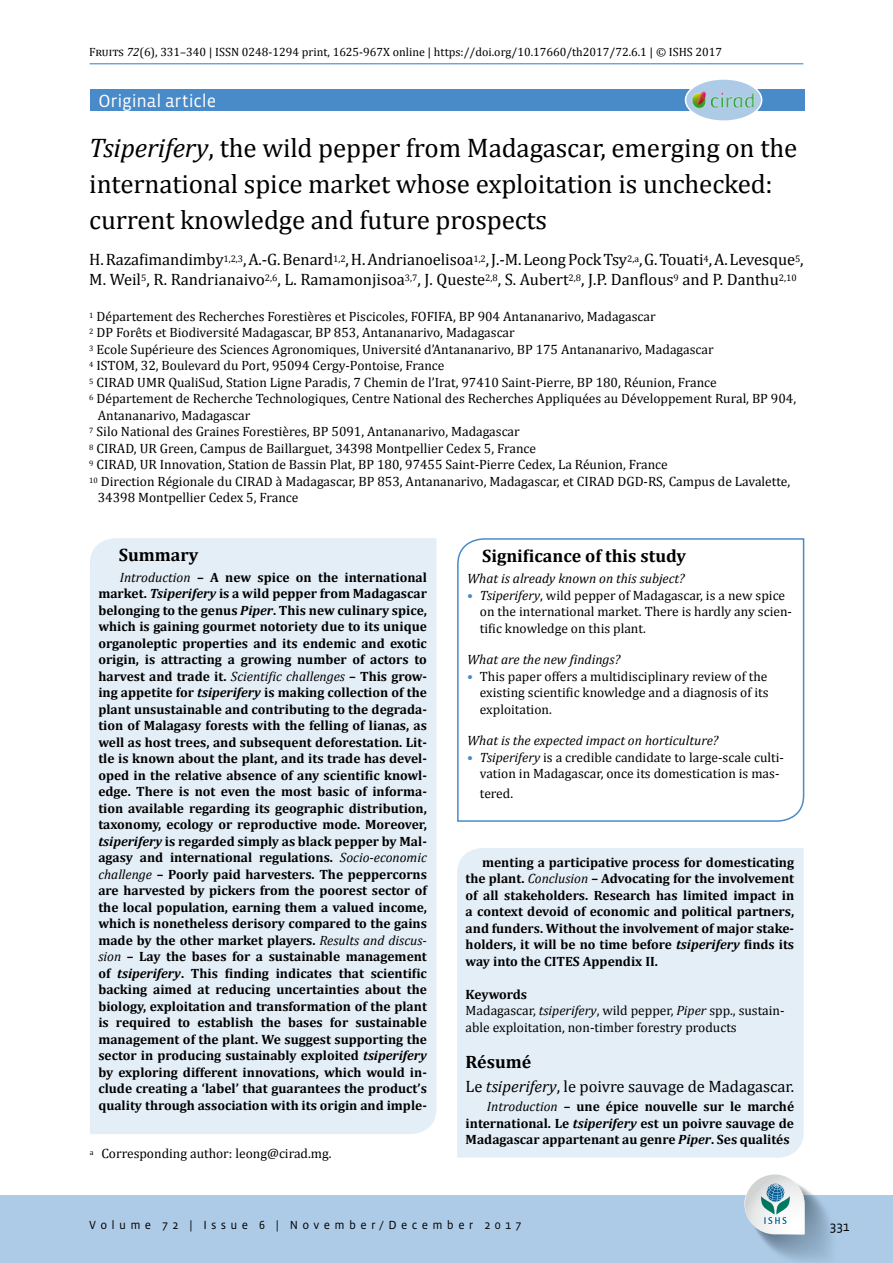
<style>
.page{position:relative;width:893px;height:1263px;background:#fff}
.page>*{position:absolute;margin:0;border:0;box-sizing:border-box;transform-origin:0 0}
.t1{font:27px/36px "Cambria";letter-spacing:-.005em;color:#000}
.t2{font:700 18px "Cambria";color:#000}
.t3{font:18px "Vista Sans OT";letter-spacing:-.01em;color:#fff}
.t4{font:16.5px/19.5px "Cambria";letter-spacing:-.005em;color:#000}
.t5{font:700 13.5px/16.5px "Cambria";color:#000;text-align:justify}
.t6{font:13.5px/16.5px "Cambria";color:#000}
.t7{font:italic 13.5px "Cambria";color:#000}
.t8{font:13.5px "Vista Sans OT";color:#000}
.t9{font:12px "Cambria";color:#000}
.t10{font:12px "Vista Sans OT";letter-spacing:.365em;color:#000}
.s1{font-style:italic}
.s2{font-weight:400;font-style:italic}
.s3{color:#498bc9}
.s4{font-weight:700}
</style>
<div class="page">
<div style="left:0;top:1195px;width:893px;height:68px;background:#adcbe7"></div>
<svg style="left:744px;top:1174px;width:88px;height:87px"></svg>
<hr style="left:90px;top:63px;width:713px;height:1px;background:#498bc9">
<div style="left:90px;top:89px;width:714px;height:22px;background:#498bc9"></div>
<div style="left:90px;top:538px;width:346px;height:596px;background:#e4eef7"></div>
<div style="left:685px;top:79px;width:77px;height:42px;background:#adcbe7;border-radius:50%"></div>
<img style="left:689px;top:90px;width:70px;height:20px">
<div style="left:685px;top:78px;width:77px;height:44px;border:2px solid #fff;border-radius:50%"></div>
<div style="left:457px;top:848px;width:347px;height:310px;background:#e4eef7"></div>
<svg style="left:457px;top:538px;width:348px;height:284px"></svg>
<p class="t9" style="left:89px;top:45px;width:634px">Fruits <span class="s1">72</span>(6), 331–340 | ISSN 0248-1294 print, 1625-967X online | https://doi.org/10.17660/th2017/72.6.1 | © ISHS 2017</p>
<h2 class="t3" style="left:99px;top:91px;width:119px">Original article</h2>
<h1 class="t1" style="left:89px;top:130px;width:709px"><span class="s1">Tsiperifery</span>, the wild pepper from Madagascar, emerging on the international spice market whose exploitation is unchecked: current knowledge and future prospects</h1>
<p class="t4" style="left:89px;top:250px;width:716px">H.Razafimandimby<sup>1,2,3</sup>, A.-G.Benard<sup>1,2</sup>, H.Andrianoelisoa<sup>1,2</sup>, J.-M.LeongPockTsy<sup>2,a</sup>, G.Touati<sup>4</sup>, A.Levesque<sup>5</sup>,<br>M. Weil<sup>5</sup>, R. Randrianaivo<sup>2,6</sup>, L. Ramamonjisoa<sup>3,7</sup>, J. Queste<sup>2,8</sup>, S. Aubert<sup>2,8</sup>, J.P. Danflous<sup>9</sup> and P. Danthu<sup>2,10</sup></p>
<p class="t6" style="left:89px;top:308px;width:568px"><sup>1</sup> Département des Recherches Forestières et Piscicoles, FOFIFA, BP 904 Antananarivo, Madagascar</p>
<p class="t6" style="left:89px;top:324px;width:427px"><sup>2</sup> DP Forêts et Biodiversité Madagascar, BP 853, Antananarivo, Madagascar</p>
<p class="t6" style="left:89px;top:341px;width:626px"><sup>3</sup> Ecole Supérieure des Sciences Agronomiques, Université d’Antananarivo, BP 175 Antananarivo, Madagascar</p>
<p class="t6" style="left:89px;top:357px;width:357px"><sup>4</sup> ISTOM, 32, Boulevard du Port, 95094 Cergy-Pontoise, France</p>
<p class="t6" style="left:89px;top:374px;width:629px"><sup>5</sup> CIRAD UMR QualiSud, Station Ligne Paradis, 7 Chemin de l’Irat, 97410 Saint-Pierre, BP 180, Réunion, France</p>
<p class="t6" style="left:89px;top:390px;width:708px"><sup>6</sup> Département de Recherche Technologiques, Centre National des Recherches Appliquées au Développement Rural, BP 904,</p>
<p class="t6" style="left:98px;top:407px;width:154px">Antananarivo, Madagascar</p>
<p class="t6" style="left:89px;top:423px;width:432px"><sup>7</sup> Silo National des Graines Forestières, BP 5091, Antananarivo, Madagascar</p>
<p class="t6" style="left:89px;top:440px;width:448px"><sup>8</sup> CIRAD, UR Green, Campus de Baillarguet, 34398 Montpellier Cedex 5, France</p>
<p class="t6" style="left:89px;top:456px;width:580px"><sup>9</sup> CIRAD, UR Innovation, Station de Bassin Plat, BP 180, 97455 Saint-Pierre Cedex, La Réunion, France</p>
<p class="t6" style="left:89px;top:473px;width:702px"><sup>10</sup> Direction Régionale du CIRAD à Madagascar, BP 853, Antananarivo, Madagascar, et CIRAD DGD-RS, Campus de Lavalette,</p>
<p class="t6" style="left:98px;top:489px;width:202px">34398 Montpellier Cedex 5, France</p>
<h2 class="t2" style="left:119px;top:542px;width:81px">Summary</h2>
<p class="t5" style="left:98px;top:568px;width:330px;text-indent:21px"><span class="s2">Introduction</span> – A new spice on the international market. <span class="s1">Tsiperifery</span> is a wild pepper from Madagascar belonging to the genus <span class="s1">Piper</span>. This new culinary spice, which is gaining gourmet notoriety due to its unique organoleptic properties and its endemic and exotic origin, is attracting a growing number of actors to harvest and trade it. <span class="s2">Scientific challenges</span> – This grow&shy;ing appetite for <span class="s1">tsiperifery</span> is making collection of the plant unsustainable and contributing to the degrada&shy;tion of Malagasy forests with the felling of lianas, as well as host trees, and subsequent deforestation. Lit&shy;tle is known about the plant, and its trade has devel&shy;oped in the relative absence of any scientific knowl&shy;edge. There is not even the most basic of informa&shy;tion available regarding its geographic distribution, taxonomy, ecology or reproductive mode. Moreover, <span class="s1">tsiperifery</span> is regarded simply as black pepper by Mal&shy;agasy and international regulations. <span class="s2">Socio-economic challenge</span> – Poorly paid harvesters. The peppercorns are harvested by pickers from the poorest sector of the local population, earning them a valued income, which is nonetheless derisory compared to the gains made by the other market players. <span class="s2">Results and discus&shy;sion</span> – Lay the bases for a sustainable management of <span class="s1">tsiperifery</span>. This finding indicates that scientific backing aimed at reducing uncertainties about the biology, exploitation and transformation of the plant is required to establish the bases for sustainable management of the plant. We suggest supporting the sector in producing sustainably exploited <span class="s1">tsiperifery </span>by exploring different innovations, which would in&shy;clude creating a ‘label’ that guarantees the product’s quality through association with its origin and imple-</p>
<p class="t6" style="left:90px;top:1145px;width:243px"><sup>a</sup> Corresponding author: leong@cirad.mg.</p>
<h2 class="t2" style="left:482px;top:543px;width:205px">Significance of this study</h2>
<p class="t7" style="left:467px;top:569px;width:219px">What is already known on this subject?</p>
<p class="t6" style="left:480px;top:587px;width:314px;text-indent:-13px"><span class="s3">•</span> <span class="s1">Tsiperifery</span>, wild pepper of Madagascar, is a new spice on the international market. There is hardly any scien&shy;tific knowledge on this plant.</p>
<p class="t7" style="left:467px;top:650px;width:155px">What are the new findings?</p>
<p class="t6" style="left:480px;top:668px;width:290px;text-align:justify;text-indent:-13px"><span class="s3">•</span> This paper offers a multidisciplinary review of the existing scientific knowledge and a diagnosis of its exploitation.</p>
<p class="t7" style="left:467px;top:731px;width:253px">What is the expected impact on horticulture?</p>
<p class="t6" style="left:480px;top:749px;width:306px;text-indent:-13px"><span class="s3">•</span> <span class="s1">Tsiperifery</span> is a credible candidate to large-scale culti&shy;vation in Madagascar, once its domestication is mas-</p>
<p class="t6" style="left:480px;top:785px;width:35px">tered.</p>
<p class="t5" style="left:466px;top:854px;width:330px;text-indent:16px">menting a participative process for domesticating the plant. <span class="s2">Conclusion</span> – Advocating for the involvement of all stakeholders. Research has limited impact in a context devoid of economic and political partners, and funders. Without the involvement of major stake&shy;holders, it will be no time before <span class="s1">tsiperifery</span> finds its way into the CITES Appendix II.</p>
<p class="t6" style="left:466px;top:986px;width:321px"><span class="s4">Keywords<br></span>Madagascar, <span class="s1">tsiperifery</span>, wild pepper, <span class="s1">Piper</span> spp., sustain&shy;able exploitation, non-timber forestry products</p>
<h2 class="t2" style="left:466px;top:1049px;width:67px">Résumé</h2>
<p class="t4" style="left:466px;top:1076px;width:330px">Le <span class="s1">tsiperifery</span>, le poivre sauvage de Madagascar.</p>
<p class="t5" style="left:466px;top:1098px;width:330px;text-indent:21px"><span class="s2">Introduction</span> – une épice nouvelle sur le marché international. Le <span class="s1">tsiperifery</span> est un poivre sauvage de Madagascar appartenant au genre <span class="s1">Piper</span>. Ses qualités</p>
<p class="t10" style="left:89px;top:1219px;width:434px">Volume 72 | Issue 6 | November/December 2017</p>
<p class="t8" style="left:830px;top:1219px;width:21px">331</p>
</div>
